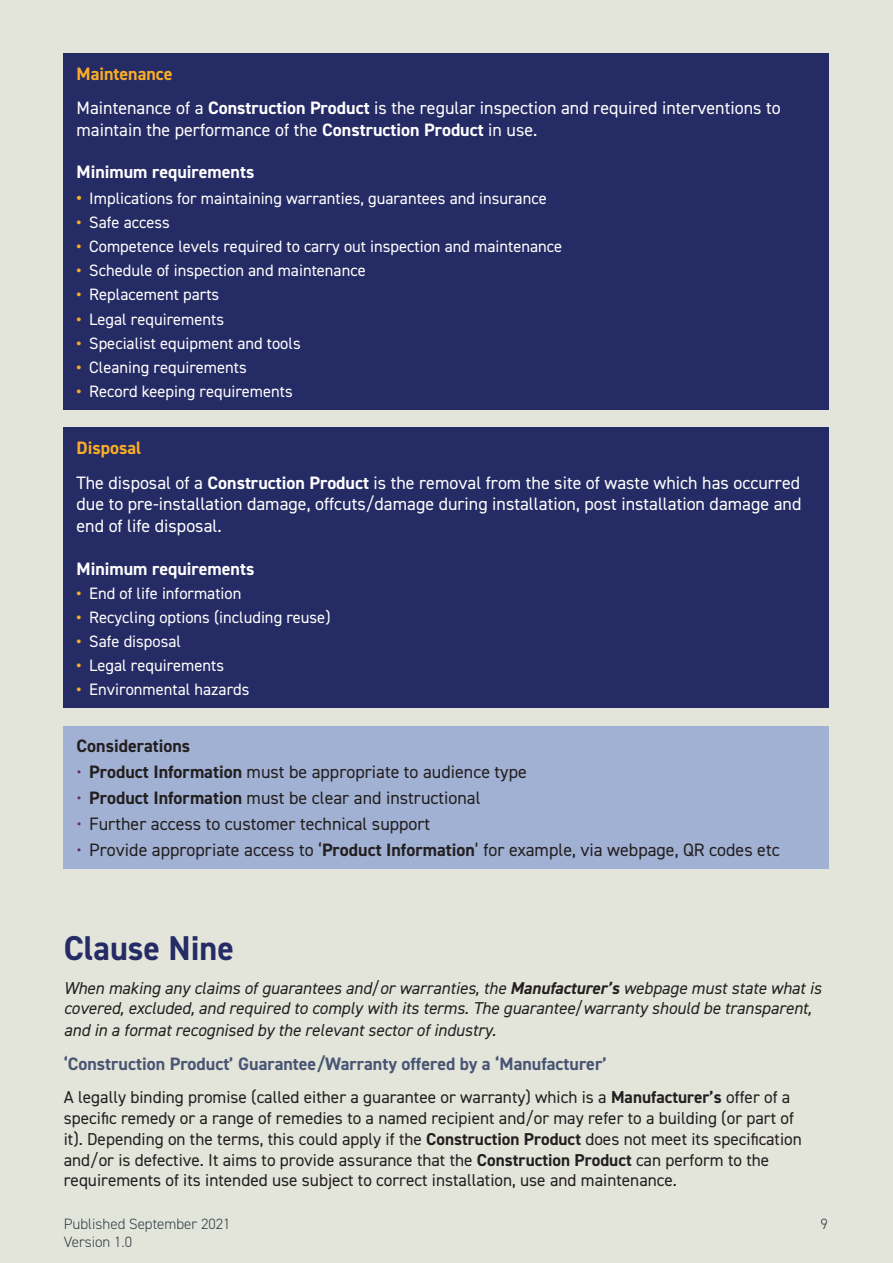
<style>
.page{position:relative;width:893px;height:1263px;background:#e3e5da}
.page>*{position:absolute;margin:0;border:0;box-sizing:border-box;transform-origin:0 0}
.t1{font:700 34.5px "DIN2014";color:#252b64}
.t2{font:18px/21.6px "DIN2014";color:#fff}
.t3{font:18px "DIN2014";color:#231f20}
.t4{font:700 18px "DIN2014";color:#495574}
.t5{font:700 18px "DIN2014";color:#fff}
.t6{font:700 18px "DIN2014";color:#faad26}
.t7{font:700 18px "DIN2014";color:#231f20}
.t8{font:17.25px/20.7px "DIN2014";color:#231f20}
.t9{font:italic 17.25px/21px "DIN2014";color:#231f20}
.t10{font:16.5px "DIN2014";color:#fff}
.t11{font:300 15px/18px "DIN2014";color:#323e47}
.s1{font-weight:700}
.s2{font-weight:700;font-size:18px;color:#faad26}
.s3{font-weight:700;color:#faad26}
.s4{color:#652a6e}
</style>
<div class="page">
<div style="left:64px;top:53px;width:765px;height:356px;background:#252b64"></div>
<div style="left:64px;top:427px;width:765px;height:281px;background:#252b64"></div>
<div style="left:64px;top:725px;width:765px;height:143px;background:#a1b1d3"></div>
<p class="t6" style="left:77px;top:61px;width:98px">Maintenance</p>
<p class="t2" style="left:77px;top:97px;width:706px">Maintenance of a <span class="s1">Construction Product</span> is the regular inspection and required interventions to maintain the performance of the <span class="s1">Construction Product</span> in use.</p>
<p class="t5" style="left:77px;top:160px;width:179px">Minimum requirements</p>
<p class="t10" style="left:77px;top:188px;width:472px"><span class="s2">•</span> Implications for maintaining warranties, guarantees and insurance</p>
<p class="t10" style="left:77px;top:212px;width:95px"><span class="s3">•</span> Safe access</p>
<p class="t10" style="left:77px;top:236px;width:487px"><span class="s3">•</span> Competence levels required to carry out inspection and maintenance</p>
<p class="t10" style="left:77px;top:260px;width:291px"><span class="s3">•</span> Schedule of inspection and maintenance</p>
<p class="t10" style="left:77px;top:284px;width:144px"><span class="s3">•</span> Replacement parts</p>
<p class="t10" style="left:77px;top:308px;width:149px"><span class="s3">•</span> Legal requirements</p>
<p class="t10" style="left:77px;top:333px;width:226px"><span class="s3">•</span> Specialist equipment and tools</p>
<p class="t10" style="left:77px;top:357px;width:172px"><span class="s3">•</span> Cleaning requirements</p>
<p class="t10" style="left:77px;top:381px;width:218px"><span class="s3">•</span> Record keeping requirements</p>
<p class="t6" style="left:77px;top:436px;width:66px">Disposal</p>
<p class="t2" style="left:77px;top:471px;width:726px;text-align:justify">The disposal of a <span class="s1">Construction Product</span> is the removal from the site of waste which has occurred due to pre-installation damage, offcuts/damage during installation, post installation damage and end of life disposal.</p>
<p class="t5" style="left:77px;top:556px;width:179px">Minimum requirements</p>
<p class="t10" style="left:77px;top:583px;width:166px"><span class="s3">•</span> End of life information</p>
<p class="t10" style="left:77px;top:607px;width:256px"><span class="s3">•</span> Recycling options (including reuse)</p>
<p class="t10" style="left:77px;top:631px;width:106px"><span class="s3">•</span> Safe disposal</p>
<p class="t10" style="left:77px;top:655px;width:149px"><span class="s3">•</span> Legal requirements</p>
<p class="t10" style="left:77px;top:679px;width:174px"><span class="s3">•</span> Environmental hazards</p>
<p class="t7" style="left:77px;top:734px;width:115px">Considerations</p>
<p class="t3" style="left:77px;top:761px;width:452px"><span class="s4">•</span> <span class="s1">Product Information</span> must be appropriate to audience type</p>
<p class="t3" style="left:77px;top:787px;width:406px"><span class="s4">•</span> <span class="s1">Product Information</span> must be clear and instructional</p>
<p class="t3" style="left:77px;top:812px;width:355px"><span class="s4">•</span> Further access to customer technical support</p>
<p class="t3" style="left:77px;top:838px;width:705px"><span class="s4">•</span> Provide appropriate access to ‘<span class="s1">Product Information</span>’ for example, via webpage, QR codes etc</p>
<p class="t1" style="left:64px;top:925px;width:172px">Clause Nine</p>
<p class="t9" style="left:64px;top:977px;width:759px">When making any claims of guarantees and/or warranties, the <span class="s1">Manufacturer’s</span> webpage must state what is covered, excluded, and required to comply with its terms. The guarantee/warranty should be transparent, and in a format recognised by the relevant sector of industry.</p>
<p class="t4" style="left:64px;top:1052px;width:545px">‘Construction Product’ Guarantee/Warranty offered by a ‘Manufacturer’</p>
<p class="t8" style="left:64px;top:1087px;width:739px">A legally binding promise (called either a guarantee or warranty) which is a <span class="s1">Manufacturer’s</span> offer of a specific remedy or a range of remedies to a named recipient and/or may refer to a building (or part of it). Depending on the terms, this could apply if the <span class="s1">Construction Product</span> does not meet its specification and/or is defective. It aims to provide assurance that the <span class="s1">Construction Product</span> can perform to the requirements of its intended use subject to correct installation, use and maintenance.</p>
<p class="t11" style="left:64px;top:1215px;width:168px">Published September 2021<br>Version 1.0</p>
<p class="t11" style="left:820px;top:1215px;width:9px">9</p>
</div>
